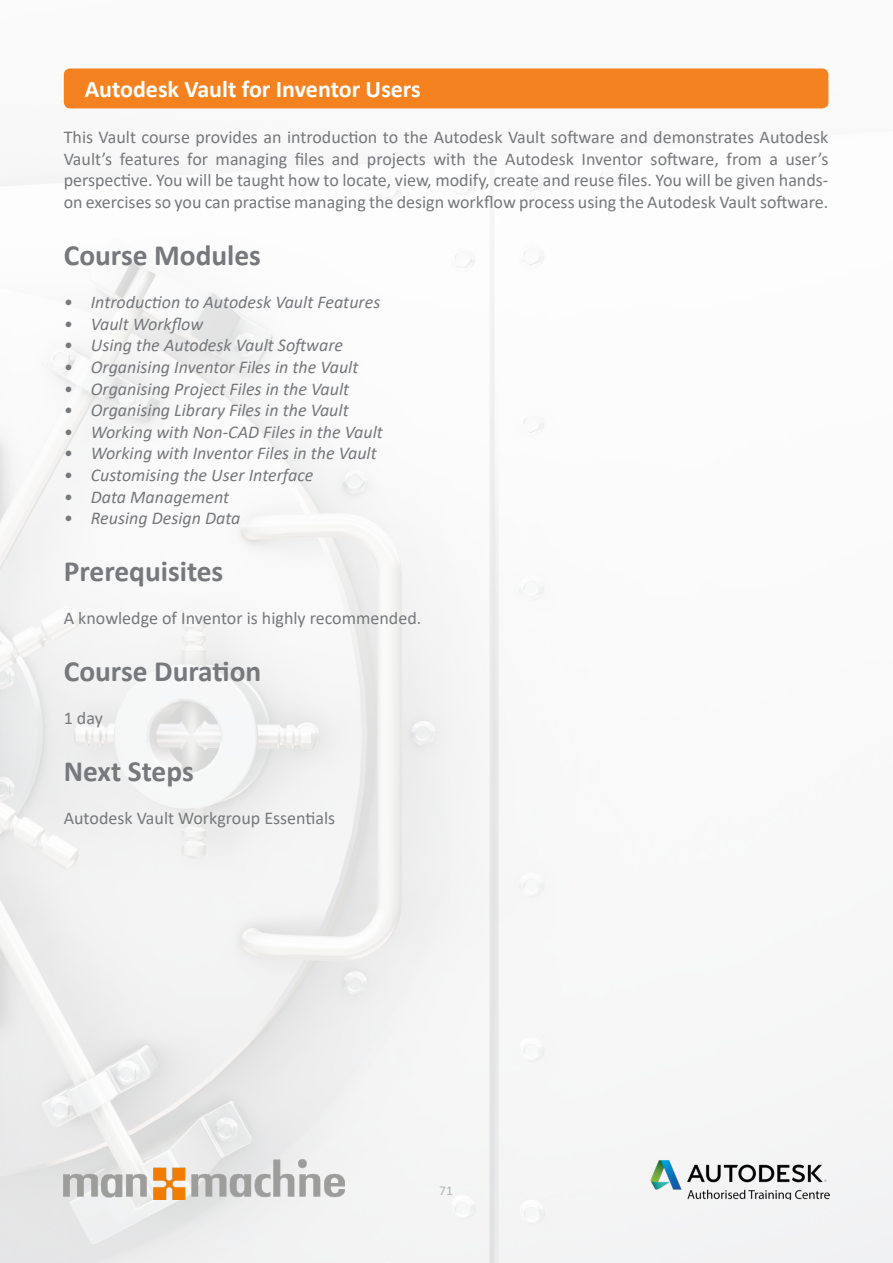
<style>
.page{position:relative;width:893px;height:1263px;background:#fff}
.page>*{position:absolute;margin:0;border:0;box-sizing:border-box;transform-origin:0 0}
.t1{font:700 29.4px "Calibri";color:#76787b}
.t2{font:700 24px "Calibri";color:#fff}
.t3{font:18px/21.6px "Calibri";color:#76787b;text-align:justify}
.t4{font:italic 18px "Calibri";color:#76787b}
.t5{font:13.5px "Calibri";color:#b2b3b7}
</style>
<div class="page">
<img style="left:0;top:68px;width:893px;height:1195px">
<div style="left:64px;top:68px;width:764px;height:40px;background:#f58220;border-radius:6px"></div>
<img style="left:64px;top:1159px;width:280px;height:40px">
<img style="left:651px;top:1159px;width:178px;height:40px">
<p class="t2" style="left:85px;top:73px;width:338px">Autodesk Vault for Inventor Users</p>
<p class="t3" style="left:64px;top:126px;width:766px">This Vault course provides an introduction to the Autodesk Vault software and demonstrates Autodesk Vault’s features for managing files and projects with the Autodesk Inventor software, from a user’s perspective. You will be taught how to locate, view, modify, create and reuse files. You will be given hands&shy;on exercises so you can practise managing the design workflow process using the Autodesk Vault software.</p>
<p class="t1" style="left:64px;top:234px;width:199px">Course Modules</p>
<p class="t4" style="left:64px;top:290px;width:318px">• Introduction to Autodesk Vault Features</p>
<p class="t4" style="left:64px;top:311px;width:141px">• Vault Workflow</p>
<p class="t4" style="left:64px;top:333px;width:281px">• Using the Autodesk Vault Software</p>
<p class="t4" style="left:64px;top:354px;width:296px">• Organising Inventor Files in the Vault</p>
<p class="t4" style="left:64px;top:376px;width:287px">• Organising Project Files in the Vault</p>
<p class="t4" style="left:64px;top:398px;width:286px">• Organising Library Files in the Vault</p>
<p class="t4" style="left:64px;top:419px;width:321px">• Working with Non-CAD Files in the Vault</p>
<p class="t4" style="left:64px;top:441px;width:314px">• Working with Inventor Files in the Vault</p>
<p class="t4" style="left:64px;top:462px;width:251px">• Customising the User Interface</p>
<p class="t4" style="left:64px;top:484px;width:167px">• Data Management</p>
<p class="t4" style="left:64px;top:506px;width:178px">• Reusing Design Data</p>
<p class="t1" style="left:64px;top:550px;width:161px">Prerequisites</p>
<p class="t3" style="left:64px;top:607px;width:359px">A knowledge of Inventor is highly recommended.</p>
<p class="t1" style="left:64px;top:650px;width:199px">Course Duration</p>
<p class="t3" style="left:64px;top:707px;width:41px">1 day</p>
<p class="t1" style="left:64px;top:751px;width:131px">Next Steps</p>
<p class="t3" style="left:64px;top:807px;width:273px">Autodesk Vault Workgroup Essentials</p>
<p class="t5" style="left:439px;top:1181px;width:15px">71</p>
</div>
